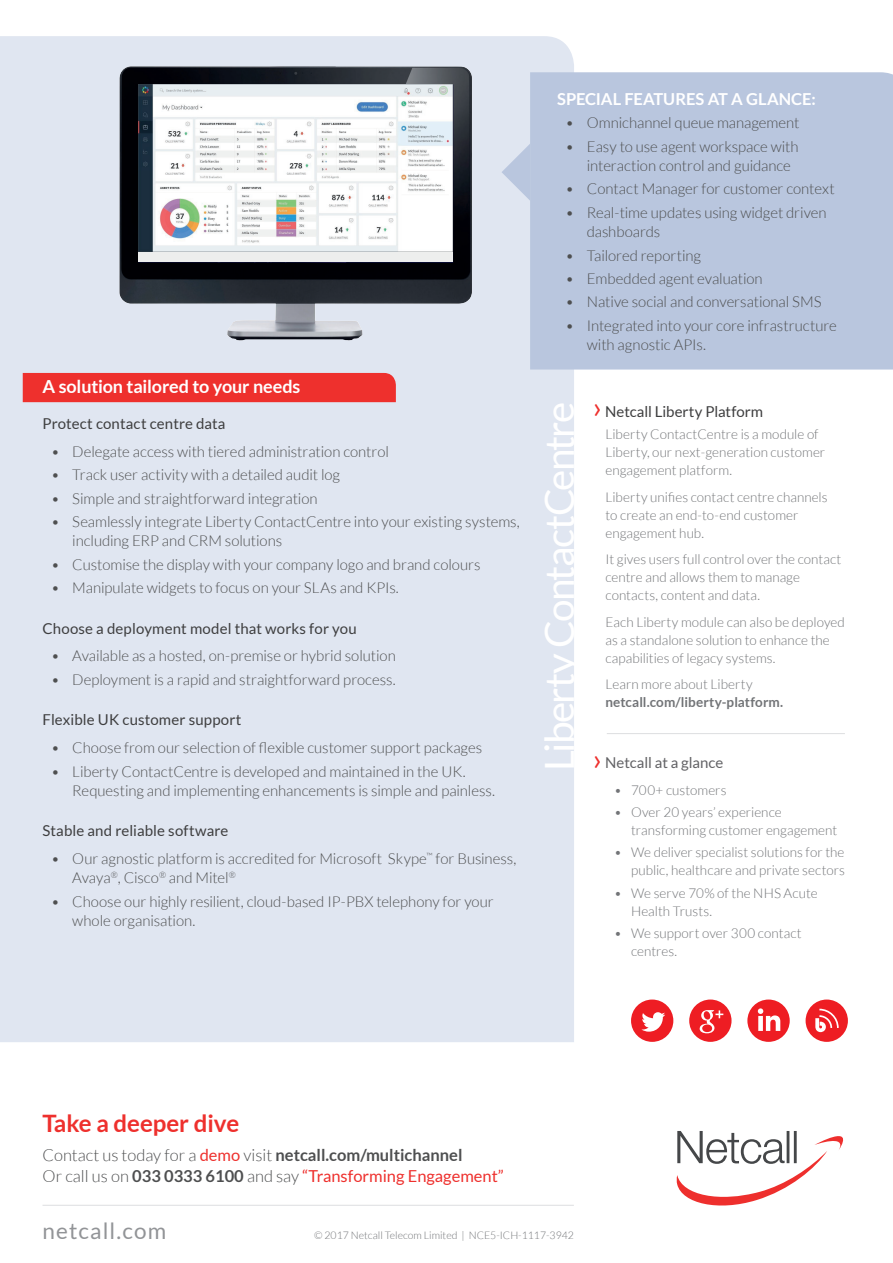
<style>
.page{position:relative;width:893px;height:1263px;background:#fff}
.page>*{position:absolute;margin:0;border:0;box-sizing:border-box;transform-origin:0 0}
.t1{font:40.5px "Lato";letter-spacing:-.045em;color:#fff}
.t2{font:700 24px "Lato";color:#ee302d}
.t3{font:22.5px "Lato";letter-spacing:.05em;color:#929497}
.t4{font:700 18px "Lato";letter-spacing:-.01em;color:#fff}
.t5{font:300 16.5px/21px "Lato";color:#4e4f50}
.t6{font:700 16.5px "Lato";color:#fff}
.t7{font:300 15px/19.2px "Lato";letter-spacing:-.005em;color:#4e4f50}
.t8{font:15px "Lato";letter-spacing:.01em;color:#3e3e3f}
.t9{font:15px "Lato";letter-spacing:-.005em;color:#626265}
.t10{font:300 13.5px/18px "Lato";color:#727477}
.t11{font:700 13.5px "Lato";letter-spacing:.005em;color:#727477}
.t12{font:300 10.5px "Lato";color:#727477}
.s1{font-size:30px;color:#ee302d}
.s2{font-weight:400;color:#ee302d}
.s3{font-weight:700}
</style>
<div class="page">
<div style="left:0;top:36px;width:574px;height:1006px;background:#e0e6f1"></div>
<div style="left:23px;top:373px;width:373px;height:29px;background:#ee302d"></div>
<svg style="left:677px;top:1131px;width:166px;height:74px"></svg>
<img style="left:110px;top:54px;width:375px;height:295px">
<div style="left:138px;top:84px;width:315px;height:177px;background:#edeeed"></div>
<img style="left:138px;top:84px;width:315px;height:167px">
<svg style="left:631px;top:999px;width:42px;height:43px"></svg>
<svg style="left:689px;top:999px;width:42px;height:43px"></svg>
<svg style="left:747px;top:999px;width:43px;height:43px"></svg>
<div style="left:806px;top:999px;width:42px;height:43px;background:#ee1d23;border-radius:50%"></div>
<svg style="left:815px;top:1008px;width:24px;height:24px"></svg>
<hr style="left:607px;top:733px;width:238px;height:1px;background:#dddee0">
<hr style="left:43px;top:1205px;width:531px;height:1px;background:#dddee0">
<div style="left:530px;top:72px;width:363px;height:297px;background:#b9c6de"></div>
<svg style="left:502px;top:144px;width:28px;height:57px;background:#ccd5e7"></svg>
<p class="t4" style="left:43px;top:376px;width:259px">A solution tailored to your needs</p>
<p class="t8" style="left:43px;top:415px;width:185px">Protect contact centre data</p>
<p class="t7" style="left:51px;top:442px;width:339px">• Delegate access with tiered administration control</p>
<p class="t7" style="left:51px;top:465px;width:291px">• Track user activity with a detailed audit log</p>
<p class="t7" style="left:51px;top:489px;width:268px">• Simple and straightforward integration</p>
<p class="t7" style="left:72px;top:512px;width:449px;text-indent:-21px">• Seamlessly integrate Liberty ContactCentre into your existing systems, including ERP and CRM solutions</p>
<p class="t7" style="left:51px;top:555px;width:431px">• Customise the display with your company logo and brand colours</p>
<p class="t7" style="left:51px;top:578px;width:349px">• Manipulate widgets to focus on your SLAs and KPIs.</p>
<p class="t8" style="left:43px;top:620px;width:316px">Choose a deployment model that works for you</p>
<p class="t7" style="left:51px;top:646px;width:346px">• Available as a hosted, on-premise or hybrid solution</p>
<p class="t7" style="left:51px;top:670px;width:346px">• Deployment is a rapid and straightforward process.</p>
<p class="t8" style="left:43px;top:712px;width:201px">Flexible UK customer support</p>
<p class="t7" style="left:51px;top:738px;width:433px">• Choose from our selection of flexible customer support packages</p>
<p class="t7" style="left:72px;top:762px;width:424px;text-indent:-21px">• Liberty ContactCentre is developed and maintained in the UK.<br>Requesting and implementing enhancements is simple and painless.</p>
<p class="t8" style="left:43px;top:822px;width:187px">Stable and reliable software</p>
<p class="t7" style="left:72px;top:849px;width:446px;text-indent:-21px">• Our agnostic platform is accredited for Microsoft Skype<sup>™</sup> for Business,<br>Avaya<sup>®</sup>, Cisco<sup>®</sup> and Mitel<sup>®</sup></p>
<p class="t7" style="left:72px;top:892px;width:423px;text-indent:-21px">• Choose our highly resilient, cloud-based IP-PBX telephony for your whole organisation.</p>
<p class="t6" style="left:557px;top:89px;width:260px">SPECIAL FEATURES AT A GLANCE:</p>
<p class="t7" style="left:566px;top:113px;width:235px">• Omnichannel queue management</p>
<p class="t7" style="left:587px;top:137px;width:213px;text-indent:-21px">• Easy to use agent workspace with interaction control and guidance</p>
<p class="t7" style="left:566px;top:180px;width:271px">• Contact Manager for customer context</p>
<p class="t7" style="left:587px;top:203px;width:241px;text-indent:-21px">• Real-time updates using widget driven dashboards</p>
<p class="t7" style="left:566px;top:246px;width:137px">• Tailored reporting</p>
<p class="t7" style="left:566px;top:269px;width:199px">• Embedded agent evaluation</p>
<p class="t7" style="left:566px;top:293px;width:258px">• Native social and conversational SMS</p>
<p class="t7" style="left:587px;top:316px;width:251px;text-indent:-21px">• Integrated into your core infrastructure with agnostic APIs.</p>
<h1 class="t1" style="left:537px;top:771px;width:371px;rotate:-90deg">Liberty ContactCentre</h1>
<p class="t8" style="left:593px;top:403px;width:172px"><span class="s1">›</span> Netcall Liberty Platform</p>
<p class="t10" style="left:605px;top:425px;width:221px">Liberty ContactCentre is a module of<br>Liberty, our next-generation customer engagement platform.</p>
<p class="t10" style="left:605px;top:488px;width:223px">Liberty unifies contact centre channels to create an end-to-end customer engagement hub.</p>
<p class="t10" style="left:605px;top:550px;width:237px">It gives users full control over the contact centre and allows them to manage contacts, content and data.</p>
<p class="t10" style="left:605px;top:613px;width:241px">Each Liberty module can also be deployed as a standalone solution to enhance the capabilities of legacy systems.</p>
<p class="t10" style="left:605px;top:675px;width:149px">Learn more about Liberty</p>
<p class="t11" style="left:605px;top:694px;width:179px">netcall.com/liberty-platform.</p>
<p class="t9" style="left:593px;top:754px;width:132px"><span class="s1">›</span> Netcall at a glance</p>
<p class="t10" style="left:614px;top:781px;width:114px">• 700+ customers</p>
<p class="t10" style="left:631px;top:803px;width:208px;text-indent:-17px">• Over 20 years’ experience transforming customer engagement</p>
<p class="t10" style="left:614px;top:843px;width:232px;text-align:right">• We deliver specialist solutions for the public, healthcare and private sectors</p>
<p class="t10" style="left:631px;top:884px;width:188px;text-indent:-17px">• We serve 70% of the NHS Acute<br>Health Trusts.</p>
<p class="t10" style="left:631px;top:924px;width:172px;text-indent:-17px">• We support over 300 contact centres.</p>
<h2 class="t2" style="left:43px;top:1109px;width:198px">Take a deeper dive</h2>
<p class="t5" style="left:43px;top:1145px;width:463px">Contact us today for a <span class="s2">demo</span> visit <span class="s3">netcall.com/multichannel<br></span>Or call us on <span class="s3">033 0333 6100</span> and say <span class="s2">“Transforming Engagement”</span></p>
<h3 class="t3" style="left:43px;top:1218px;width:125px">netcall.com</h3>
<p class="t12" style="left:314px;top:1229px;width:261px">© 2017 Netcall Telecom Limited | NCE5-ICH-1117-3942</p>
</div>
